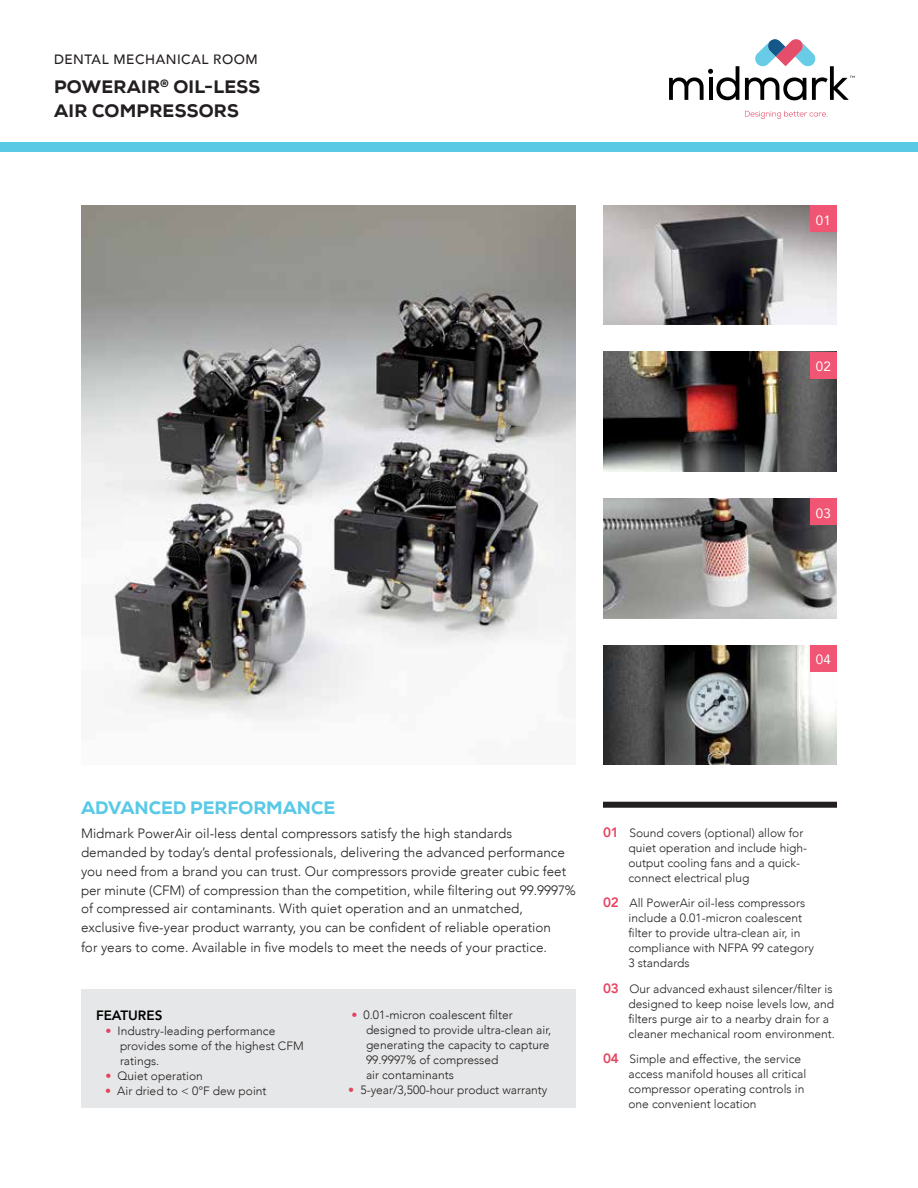
<style>
.page{position:relative;width:918px;height:1188px;background:#fff}
.page>*{position:absolute;margin:0;border:0;box-sizing:border-box;transform-origin:0 0}
.t1{font:800 18px/24px "Nexa";letter-spacing:.015em;color:#231f20}
.t2{font:800 18px "Nexa";letter-spacing:-.005em;color:#59c9e6}
.t3{font:300 13.5px/18.9px "Avenir";color:#231f20}
.t4{font:500 13.5px "Avenir";letter-spacing:.04em;color:#231f20}
.t5{font:800 13.5px "Avenir";color:#000}
.t6{font:13.35px "Avenir";letter-spacing:.02em;color:#fff}
.t7{font:300 12px/15px "Avenir";color:#231f20}
.s1{font-weight:800;font-size:13.5px;color:#e54360}
.s2{color:#e54360}
</style>
<div class="page">
<img style="left:603px;top:205px;width:234px;height:120px">
<img style="left:603px;top:498px;width:234px;height:120px">
<img style="left:603px;top:352px;width:234px;height:119px">
<img style="left:603px;top:645px;width:234px;height:120px">
<img style="left:81px;top:205px;width:495px;height:516px">
<svg style="left:745px;top:111px;width:83px;height:8px"></svg>
<svg style="left:669px;top:66px;width:70px;height:34px"></svg>
<svg style="left:745px;top:39px;width:110px;height:61px"></svg>
<div style="left:0;top:143px;width:918px;height:9px;background:#59c9e6"></div>
<div style="left:81px;top:989px;width:495px;height:119px;background:#e6e7e8"></div>
<div style="left:603px;top:802px;width:234px;height:6px;background:#231f20"></div>
<div style="left:810px;top:205px;width:27px;height:27px;background:#f05674"></div>
<div style="left:810px;top:352px;width:27px;height:27px;background:#f05674"></div>
<div style="left:810px;top:498px;width:27px;height:27px;background:#f05674"></div>
<div style="left:810px;top:645px;width:27px;height:27px;background:#f05674"></div>
<p class="t4" style="left:54px;top:48px;width:205px">DENTAL MECHANICAL ROOM</p>
<h1 class="t1" style="left:54px;top:74px;width:208px">POWERAIR<sup>®</sup> OIL-LESS<br>AIR COMPRESSORS</h1>
<p class="t6" style="left:816px;top:209px;width:17px">01</p>
<p class="t6" style="left:816px;top:356px;width:17px">02</p>
<p class="t6" style="left:816px;top:502px;width:17px">03</p>
<p class="t6" style="left:816px;top:649px;width:17px">04</p>
<h1 class="t2" style="left:81px;top:797px;width:256px">ADVANCED PERFORMANCE</h1>
<p class="t3" style="left:81px;top:824px;width:496px">Midmark PowerAir oil-less dental compressors satisfy the high standards demanded by today’s dental professionals, delivering the advanced performance you need from a brand you can trust. Our compressors provide greater cubic feet per minute (CFM) of compression than the competition, while filtering out 99.9997% of compressed air contaminants. With quiet operation and an unmatched, exclusive five-year product warranty, you can be confident of reliable operation<br>for years to come. Available in five models to meet the needs of your practice.</p>
<p class="t7" style="left:629px;top:825px;width:180px;text-indent:-26px"><span class="s1">01</span> Sound covers (optional) allow for quiet operation and include high&shy;output cooling fans and a quick&shy;connect electrical plug</p>
<p class="t7" style="left:629px;top:896px;width:187px;text-indent:-26px"><span class="s1">02</span> All PowerAir oil-less compressors include a 0.01-micron coalescent filter to provide ultra-clean air, in compliance with NFPA 99 category<br>3 standards</p>
<p class="t7" style="left:629px;top:981px;width:208px;text-indent:-26px"><span class="s1">03</span> Our advanced exhaust silencer/filter is designed to keep noise levels low, and filters purge air to a nearby drain for a cleaner mechanical room environment.</p>
<p class="t7" style="left:629px;top:1052px;width:179px;text-indent:-26px"><span class="s1">04</span> Simple and effective, the service access manifold houses all critical compressor operating controls in one convenient location</p>
<p class="t7" style="left:366px;top:1007px;width:187px;text-indent:-15px"><span class="s2">•</span> 0.01-micron coalescent filter designed to provide ultra-clean air, generating the capacity to capture<br>99.9997% of compressed<br>air contaminants</p>
<p class="t7" style="left:348px;top:1082px;width:201px"><span class="s2">•</span> 5-year/3,500-hour product warranty</p>
<p class="t5" style="left:96px;top:1005px;width:68px">FEATURES</p>
<p class="t7" style="left:120px;top:1024px;width:185px;text-indent:-15px"><span class="s2">•</span> Industry-leading performance provides some of the highest CFM ratings.</p>
<p class="t7" style="left:105px;top:1069px;width:99px"><span class="s2">•</span> Quiet operation</p>
<p class="t7" style="left:105px;top:1084px;width:163px"><span class="s2">•</span> Air dried to &lt; 0°F dew point</p>
</div>
